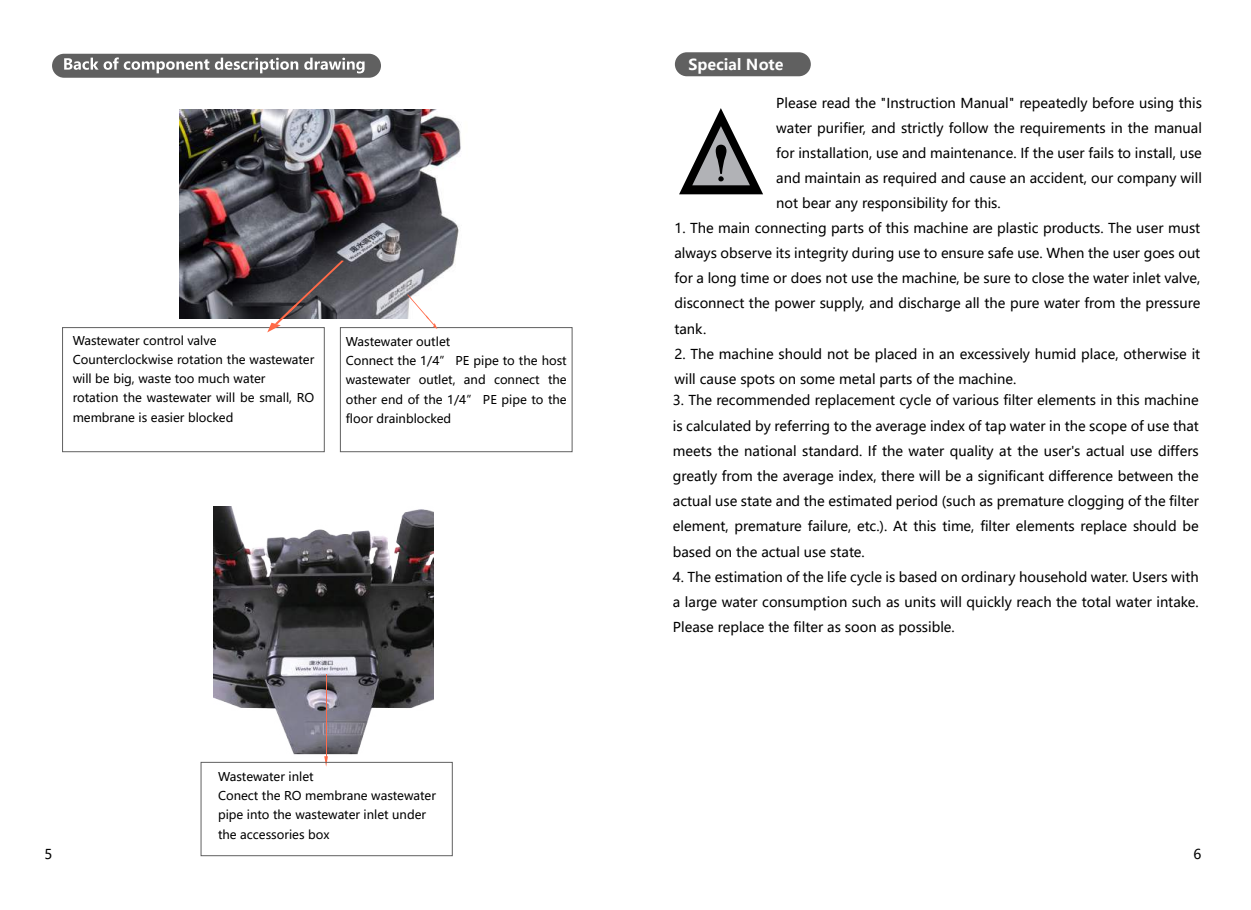
<style>
.page{position:relative;width:1251px;height:910px;background:#fff}
.page>*{position:absolute;margin:0;border:0;box-sizing:border-box;transform-origin:0 0}
.t1{font:700 15px "Microsoft Ya Hei";color:#fff}
.t2{font:13.5px/25.2px "Microsoft Ya Hei";color:#000;text-align:justify}
.t3{font:12px/19.2px "Microsoft Ya Hei";color:#000}
</style>
<div class="page">
<div style="left:674px;top:52px;width:136px;height:24px;background:#606060;border-radius:12px"></div>
<svg style="left:679px;top:108px;width:84px;height:86px"></svg>
<div style="left:52px;top:54px;width:329px;height:24px;background:#606060;border-radius:12px"></div>
<svg style="left:64px;top:57px;width:145px;height:16px"></svg>
<svg style="left:215px;top:58px;width:83px;height:15px"></svg>
<svg style="left:304px;top:58px;width:60px;height:15px"></svg>
<img style="left:179px;top:110px;width:282px;height:209px">
<img style="left:214px;top:507px;width:219px;height:255px">
<svg style="left:324px;top:733px;width:4px;height:34px"></svg>
<hr style="left:325px;top:675px;width:1px;height:58px;background:#ff6a48">
<div style="left:62px;top:327px;width:262px;height:125px;border:1px solid #606060"></div>
<div style="left:340px;top:327px;width:232px;height:125px;border:1px solid #606060"></div>
<div style="left:201px;top:762px;width:251px;height:94px;border:1px solid #606060"></div>
<svg style="left:267px;top:260px;width:77px;height:72px"></svg>
<svg style="left:407px;top:294px;width:30px;height:35px"></svg>
<p class="t3" style="left:73px;top:331px;width:243px">Wastewater control valve Counterclockwise rotation the wastewater will be big, waste too much water<br>rotation the wastewater will be small, RO membrane is easier blocked</p>
<p class="t3" style="left:345px;top:332px;width:222px">Wastewater outlet<br>Connect the 1/4” PE pipe to the host wastewater outlet, and connect the other end of the 1/4” PE pipe to the floor drainblocked</p>
<p class="t3" style="left:218px;top:767px;width:219px">Wastewater inlet<br>Conect the RO membrane wastewater pipe into the wastewater inlet under the accessories box</p>
<p class="t1" style="left:688px;top:54px;width:96px">Special Note</p>
<p class="t2" style="left:776px;top:90px;width:427px">Please read the "Instruction Manual" repeatedly before using this water purifier, and strictly follow the requirements in the manual for installation, use and maintenance. If the user fails to install, use and maintain as required and cause an accident, our company will not bear any responsibility for this.</p>
<p class="t2" style="left:674px;top:215px;width:527px">1. The main connecting parts of this machine are plastic products. The user must always observe its integrity during use to ensure safe use. When the user goes out for a long time or does not use the machine, be sure to close the water inlet valve, disconnect the power supply, and discharge all the pure water from the pressure tank.</p>
<p class="t2" style="left:674px;top:341px;width:527px">2. The machine should not be placed in an excessively humid place, otherwise it will cause spots on some metal parts of the machine.</p>
<p class="t2" style="left:672px;top:387px;width:527px">3. The recommended replacement cycle of various filter elements in this machine is calculated by referring to the average index of tap water in the scope of use that meets the national standard. If the water quality at the user's actual use differs greatly from the average index, there will be a significant difference between the actual use state and the estimated period (such as premature clogging of the filter element, premature failure, etc.). At this time, filter elements replace should be based on the actual use state.</p>
<p class="t2" style="left:672px;top:564px;width:527px">4. The estimation of the life cycle is based on ordinary household water. Users with a large water consumption such as units will quickly reach the total water intake.<br>Please replace the filter as soon as possible.</p>
<p class="t2" style="left:45px;top:841px;width:9px">5</p>
<p class="t2" style="left:1193px;top:841px;width:9px">6</p>
</div>
